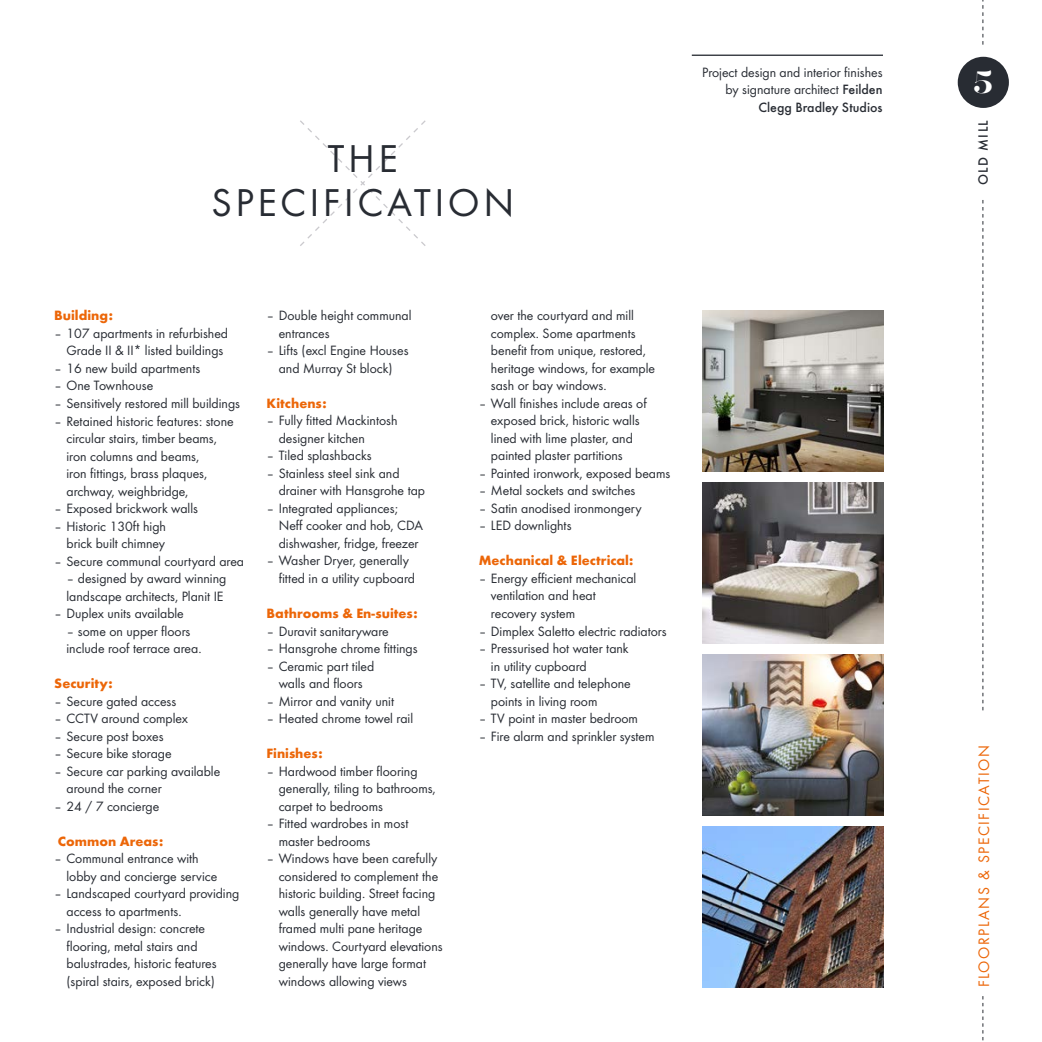
<style>
.page{position:relative;width:1042px;height:1042px;background:#fff}
.page>*{position:absolute;margin:0;border:0;box-sizing:border-box;transform-origin:0 0}
.t1{font:40.25px/43.8px "Futura Boo";letter-spacing:.1em;color:#282c33;text-align:center}
.t2{font:700 35px "Majesti Banner";color:#fff}
.t3{font:15.75px "Futura Boo";letter-spacing:.1em;color:#ec6608}
.t4{font:14px/17.5px "Futura Boo";color:#282c33}
.t5{font:700 14px "Futura";color:#ec6608}
.t6{font:500 14px "Futura";color:#282c33}
.s1{font-family:"Futura";font-weight:500}
</style>
<div class="page">
<img style="left:702px;top:482px;width:181px;height:161px">
<img style="left:702px;top:310px;width:181px;height:161px">
<img style="left:702px;top:654px;width:181px;height:161px">
<img style="left:702px;top:826px;width:181px;height:161px">
<svg style="left:300px;top:120px;width:126px;height:126px"></svg>
<hr style="left:692px;top:55px;width:191px;height:1px;background:#282c33">
<svg style="left:982px;top:200px;width:1px;height:510px"></svg>
<svg style="left:982px;top:0;width:1px;height:45px"></svg>
<div style="left:958px;top:57px;width:51px;height:51px;background:#282c33;border-radius:50%"></div>
<svg style="left:982px;top:996px;width:1px;height:45px"></svg>
<h1 class="t1" style="left:211px;top:134px;width:304px">THE<br>SPECIFICATION</h1>
<p class="t4" style="left:702px;top:62px;width:182px;text-align:right">Project design and interior finishes by signature architect <span class="s1">Feilden</span></p>
<p class="t6" style="left:758px;top:96px;width:126px">Clegg Bradley Studios</p>
<p class="t5" style="left:54px;top:306px;width:60px">Building:</p>
<p class="t4" style="left:54px;top:324px;width:175px;text-align:center">– 107 apartments in refurbished<br>Grade II &amp; II* listed buildings</p>
<p class="t4" style="left:54px;top:359px;width:148px">– 16 new build apartments</p>
<p class="t4" style="left:54px;top:376px;width:100px">– One Townhouse</p>
<p class="t4" style="left:54px;top:394px;width:187px">– Sensitively restored mill buildings</p>
<p class="t4" style="left:66px;top:411px;width:169px;text-indent:-12px">– Retained historic features: stone circular stairs, timber beams, iron columns and beams,<br>iron fittings, brass plaques, archway, weighbridge,</p>
<p class="t4" style="left:54px;top:499px;width:145px">– Exposed brickwork walls</p>
<p class="t4" style="left:54px;top:516px;width:113px;text-align:right">– Historic 130ft high brick built chimney</p>
<p class="t4" style="left:54px;top:551px;width:191px">– Secure communal courtyard area</p>
<p class="t4" style="left:66px;top:569px;width:161px">– designed by award winning landscape architects, Planit IE</p>
<p class="t4" style="left:54px;top:604px;width:131px">– Duplex units available</p>
<p class="t4" style="left:66px;top:621px;width:137px">– some on upper floors include roof terrace area.</p>
<p class="t5" style="left:54px;top:673px;width:60px">Security:</p>
<p class="t4" style="left:54px;top:691px;width:124px">– Secure gated access</p>
<p class="t4" style="left:54px;top:709px;width:135px">– CCTV around complex</p>
<p class="t4" style="left:54px;top:726px;width:111px">– Secure post boxes</p>
<p class="t4" style="left:54px;top:744px;width:119px">– Secure bike storage</p>
<p class="t4" style="left:66px;top:761px;width:155px;text-indent:-12px">– Secure car parking available around the corner</p>
<p class="t4" style="left:54px;top:796px;width:107px">– 24 / 7 concierge</p>
<p class="t5" style="left:58px;top:831px;width:107px">Common Areas:</p>
<p class="t4" style="left:66px;top:849px;width:152px;text-indent:-12px">– Communal entrance with lobby and concierge service</p>
<p class="t4" style="left:66px;top:884px;width:174px;text-indent:-12px">– Landscaped courtyard providing access to apartments.</p>
<p class="t4" style="left:66px;top:919px;width:152px;text-indent:-12px">– Industrial design: concrete flooring, metal stairs and balustrades, historic features (spiral stairs, exposed brick)</p>
<p class="t4" style="left:279px;top:306px;width:134px;text-indent:-12px">– Double height communal entrances</p>
<p class="t4" style="left:266px;top:341px;width:144px;text-align:center">– Lifts (excl Engine Houses and Murray St block)</p>
<p class="t5" style="left:266px;top:393px;width:62px">Kitchens:</p>
<p class="t4" style="left:279px;top:411px;width:120px;text-indent:-12px">– Fully fitted Mackintosh designer kitchen</p>
<p class="t4" style="left:266px;top:446px;width:107px">– Tiled splashbacks</p>
<p class="t4" style="left:279px;top:464px;width:148px;text-indent:-12px">– Stainless steel sink and drainer with Hansgrohe tap</p>
<p class="t4" style="left:279px;top:499px;width:146px;text-indent:-12px">– Integrated appliances;<br>Neff cooker and hob, CDA dishwasher, fridge, freezer</p>
<p class="t4" style="left:279px;top:551px;width:138px;text-indent:-12px">– Washer Dryer, generally fitted in a utility cupboard</p>
<p class="t5" style="left:266px;top:603px;width:153px">Bathrooms &amp; En-suites:</p>
<p class="t4" style="left:266px;top:621px;width:124px">– Duravit sanitaryware</p>
<p class="t4" style="left:266px;top:639px;width:153px">– Hansgrohe chrome fittings</p>
<p class="t4" style="left:266px;top:656px;width:109px;text-align:center">– Ceramic part tiled walls and floors</p>
<p class="t4" style="left:266px;top:691px;width:129px">– Mirror and vanity unit</p>
<p class="t4" style="left:266px;top:709px;width:148px">– Heated chrome towel rail</p>
<p class="t5" style="left:266px;top:743px;width:58px">Finishes:</p>
<p class="t4" style="left:279px;top:761px;width:159px;text-indent:-12px">– Hardwood timber flooring generally, tiling to bathrooms, carpet to bedrooms</p>
<p class="t4" style="left:279px;top:814px;width:131px;text-indent:-12px">– Fitted wardrobes in most master bedrooms</p>
<p class="t4" style="left:279px;top:849px;width:166px;text-indent:-12px">– Windows have been carefully considered to complement the historic building. Street facing walls generally have metal framed multi pane heritage windows. Courtyard elevations generally have large format windows allowing views</p>
<p class="t4" style="left:491px;top:306px;width:166px">over the courtyard and mill complex. Some apartments benefit from unique, restored, heritage windows, for example sash or bay windows.</p>
<p class="t4" style="left:491px;top:394px;width:157px;text-indent:-12px">– Wall finishes include areas of exposed brick, historic walls lined with lime plaster, and painted plaster partitions</p>
<p class="t4" style="left:479px;top:464px;width:193px">– Painted ironwork, exposed beams</p>
<p class="t4" style="left:479px;top:481px;width:158px">– Metal sockets and switches</p>
<p class="t4" style="left:479px;top:499px;width:164px">– Satin anodised ironmongery</p>
<p class="t4" style="left:479px;top:516px;width:94px">– LED downlights</p>
<p class="t5" style="left:479px;top:551px;width:156px">Mechanical &amp; Electrical:</p>
<p class="t4" style="left:491px;top:569px;width:147px;text-indent:-12px">– Energy efficient mechanical ventilation and heat recovery system</p>
<p class="t4" style="left:479px;top:621px;width:190px">– Dimplex Saletto electric radiators</p>
<p class="t4" style="left:491px;top:639px;width:139px;text-indent:-12px">– Pressurised hot water tank in utility cupboard</p>
<p class="t4" style="left:491px;top:674px;width:141px;text-indent:-12px">– TV, satellite and telephone points in living room</p>
<p class="t4" style="left:479px;top:709px;width:161px">– TV point in master bedroom</p>
<p class="t4" style="left:479px;top:726px;width:177px">– Fire alarm and sprinkler system</p>
<h2 class="t2" style="left:973px;top:60px;width:22px">5</h2>
<p class="t6" style="left:972px;top:185px;width:67px;rotate:-90deg">OLD MILL</p>
<p class="t3" style="left:973px;top:987px;width:244px;rotate:-90deg">FLOORPLANS &amp; SPECIFICATION</p>
</div>
